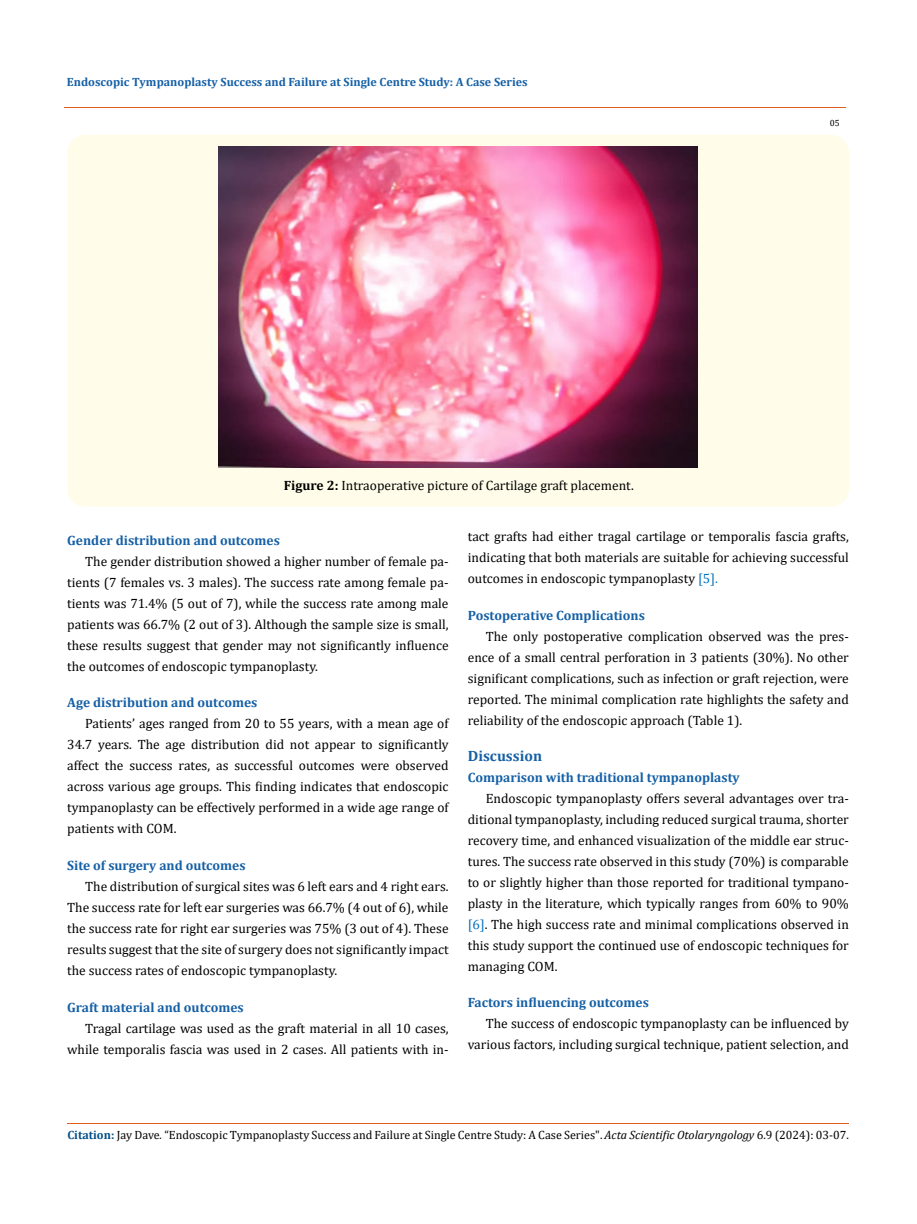
<style>
.page{position:relative;width:917px;height:1224px;background:#fff}
.page>*{position:absolute;margin:0;border:0;box-sizing:border-box;transform-origin:0 0}
.t1{font:700 15px "Cambria";color:#1560a6}
.t2{font:13.5px/21px "Cambria";color:#000;text-align:justify}
.t3{font:700 13.5px "Cambria";color:#1560a6}
.t4{font:12px "Cambria";color:#000}
.t5{font:700 12px "Cambria";color:#1560a6}
.t6{font:9px "Cambria";color:#000}
.s1{font-weight:700}
.s2{color:#0070c0}
.s3{font-weight:700;color:#035089}
.s4{font-style:italic}
</style>
<div class="page">
<div style="left:67px;top:135px;width:782px;height:372px;background:#fffde9;border-radius:18px"></div>
<img style="left:219px;top:147px;width:478px;height:320px">
<hr style="left:64px;top:108px;width:781px;height:1px;background:#e05d1a">
<hr style="left:67px;top:1123px;width:782px;height:1px;background:#e05d1a">
<p class="t5" style="left:67px;top:73px;width:462px">Endoscopic Tympanoplasty Success and Failure at Single Centre Study: A Case Series</p>
<p class="t2" style="left:284px;top:475px;width:351px"><span class="s1">Figure 2:</span> Intraoperative picture of Cartilage graft placement.</p>
<p class="t6" style="left:829px;top:118px;width:11px">05</p>
<p class="t3" style="left:67px;top:531px;width:214px">Gender distribution and outcomes</p>
<p class="t2" style="left:67px;top:551px;width:383px;text-indent:18px">The gender distribution showed a higher number of female pa&shy;tients (7 females vs. 3 males). The success rate among female pa&shy;tients was 71.4% (5 out of 7), while the success rate among male patients was 66.7% (2 out of 3). Although the sample size is small, these results suggest that gender may not significantly influence the outcomes of endoscopic tympanoplasty.</p>
<p class="t3" style="left:67px;top:693px;width:192px">Age distribution and outcomes</p>
<p class="t2" style="left:67px;top:713px;width:383px;text-indent:18px">Patients’ ages ranged from 20 to 55 years, with a mean age of 34.7 years. The age distribution did not appear to significantly affect the success rates, as successful outcomes were observed across various age groups. This finding indicates that endoscopic tympanoplasty can be effectively performed in a wide age range of patients with COM.</p>
<p class="t3" style="left:67px;top:856px;width:180px">Site of surgery and outcomes</p>
<p class="t2" style="left:67px;top:876px;width:383px;text-indent:18px">The distribution of surgical sites was 6 left ears and 4 right ears.<br>The success rate for left ear surgeries was 66.7% (4 out of 6), while the success rate for right ear surgeries was 75% (3 out of 4). These results suggest that the site of surgery does not significantly impact the success rates of endoscopic tympanoplasty.</p>
<p class="t3" style="left:67px;top:997px;width:178px">Graft material and outcomes</p>
<p class="t2" style="left:67px;top:1017px;width:383px;text-align:right">Tragal cartilage was used as the graft material in all 10 cases, while temporalis fascia was used in 2 cases. All patients with in-</p>
<p class="t2" style="left:468px;top:526px;width:382px">tact grafts had either tragal cartilage or temporalis fascia grafts, indicating that both materials are suitable for achieving successful outcomes in endoscopic tympanoplasty <span class="s2">[5].</span></p>
<p class="t3" style="left:468px;top:606px;width:179px">Postoperative Complications</p>
<p class="t2" style="left:468px;top:626px;width:382px;text-indent:18px">The only postoperative complication observed was the pres&shy;ence of a small central perforation in 3 patients (30%). No other significant complications, such as infection or graft rejection, were reported. The minimal complication rate highlights the safety and reliability of the endoscopic approach (Table 1).</p>
<p class="t1" style="left:468px;top:745px;width:76px">Discussion</p>
<p class="t3" style="left:468px;top:768px;width:273px">Comparison with traditional tympanoplasty</p>
<p class="t2" style="left:468px;top:788px;width:382px;text-indent:18px">Endoscopic tympanoplasty offers several advantages over tra&shy;ditional tympanoplasty, including reduced surgical trauma, shorter recovery time, and enhanced visualization of the middle ear struc&shy;tures. The success rate observed in this study (70%) is comparable to or slightly higher than those reported for traditional tympano&shy;plasty in the literature, which typically ranges from 60% to 90% <span class="s2">[6]</span>. The high success rate and minimal complications observed in this study support the continued use of endoscopic techniques for managing COM.</p>
<p class="t3" style="left:468px;top:993px;width:183px">Factors influencing outcomes</p>
<p class="t2" style="left:468px;top:1013px;width:382px;text-align:right">The success of endoscopic tympanoplasty can be influenced by various factors, including surgical technique, patient selection, and</p>
<p class="t4" style="left:67px;top:1127px;width:783px"><span class="s3">Citation:</span> Jay Dave<span class="s4">.</span> “Endoscopic Tympanoplasty Success and Failure at Single Centre Study: A Case Series". <span class="s4">Acta Scientific Otolaryngology</span> 6.9 (2024): 03-07.</p>
</div>
